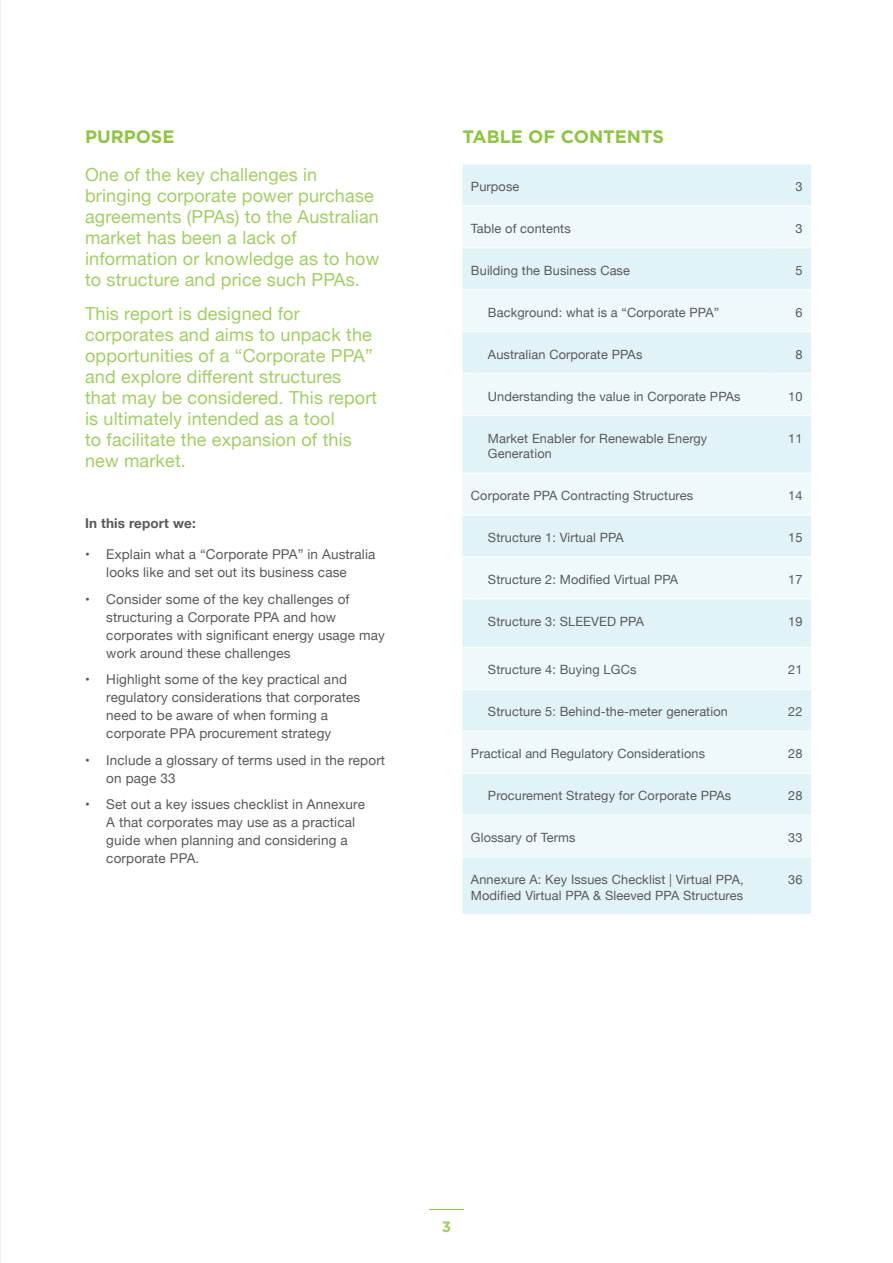
<style>
.page{position:relative;width:893px;height:1263px;background:#fff}
.page>*{position:absolute;margin:0;border:0;box-sizing:border-box;transform-origin:0 0}
.t1{font:18px/21px "Helvetica Neue";letter-spacing:.01em;color:#a3cf62}
.t2{font:700 18px "Gotham";color:#8dc63f}
.t3{font:700 15px "Gotham";color:#a3cf62}
.t4{font:13.5px/18px "Helvetica Neue";letter-spacing:.01em;color:#58595b}
.t5{font:700 13.5px "Helvetica Neue";letter-spacing:.01em;color:#58595b}
.t6{font:12.75px/15.8px "Helvetica Neue";letter-spacing:.01em;color:#58595b}
</style>
<div class="page">
<hr style="left:429px;top:1209px;width:35px;height:1px;background:#8dc63f">
<div style="left:462px;top:165px;width:349px;height:749px;background:#e2f3f7"></div>
<svg style="left:462px;top:207px;width:349px;height:649px;fill:#eff8fa"></svg>
<svg style="left:462px;top:164px;width:17px;height:1px"></svg>
<svg style="left:462px;top:206px;width:17px;height:1px"></svg>
<hr style="left:479px;top:206px;width:293px;height:1px;background:#fff">
<hr style="left:772px;top:206px;width:39px;height:1px;background:#fff">
<svg style="left:462px;top:248px;width:17px;height:1px"></svg>
<hr style="left:479px;top:248px;width:293px;height:1px;background:#fff">
<hr style="left:772px;top:248px;width:39px;height:1px;background:#fff">
<svg style="left:462px;top:289px;width:17px;height:1px"></svg>
<hr style="left:479px;top:289px;width:293px;height:1px;background:#fff">
<hr style="left:772px;top:289px;width:39px;height:1px;background:#fff">
<svg style="left:462px;top:331px;width:17px;height:1px"></svg>
<hr style="left:479px;top:331px;width:293px;height:1px;background:#fff">
<hr style="left:772px;top:331px;width:39px;height:1px;background:#fff">
<svg style="left:462px;top:373px;width:17px;height:1px"></svg>
<hr style="left:479px;top:373px;width:293px;height:1px;background:#fff">
<hr style="left:772px;top:373px;width:39px;height:1px;background:#fff">
<svg style="left:462px;top:415px;width:17px;height:1px"></svg>
<hr style="left:479px;top:415px;width:293px;height:1px;background:#fff">
<hr style="left:772px;top:415px;width:39px;height:1px;background:#fff">
<svg style="left:462px;top:473px;width:17px;height:1px"></svg>
<hr style="left:479px;top:473px;width:293px;height:1px;background:#fff">
<hr style="left:772px;top:473px;width:39px;height:1px;background:#fff">
<svg style="left:462px;top:515px;width:17px;height:1px"></svg>
<hr style="left:479px;top:515px;width:293px;height:1px;background:#fff">
<hr style="left:772px;top:515px;width:39px;height:1px;background:#fff">
<svg style="left:462px;top:557px;width:17px;height:1px"></svg>
<hr style="left:479px;top:557px;width:293px;height:1px;background:#fff">
<hr style="left:772px;top:557px;width:39px;height:1px;background:#fff">
<svg style="left:462px;top:598px;width:17px;height:1px"></svg>
<hr style="left:479px;top:598px;width:293px;height:1px;background:#fff">
<hr style="left:772px;top:598px;width:39px;height:1px;background:#fff">
<svg style="left:462px;top:647px;width:17px;height:1px"></svg>
<hr style="left:479px;top:647px;width:293px;height:1px;background:#fff">
<hr style="left:772px;top:647px;width:39px;height:1px;background:#fff">
<svg style="left:462px;top:689px;width:17px;height:1px"></svg>
<hr style="left:479px;top:689px;width:293px;height:1px;background:#fff">
<hr style="left:772px;top:689px;width:39px;height:1px;background:#fff">
<svg style="left:462px;top:731px;width:17px;height:1px"></svg>
<hr style="left:479px;top:731px;width:293px;height:1px;background:#fff">
<hr style="left:772px;top:731px;width:39px;height:1px;background:#fff">
<svg style="left:462px;top:773px;width:17px;height:1px"></svg>
<hr style="left:479px;top:773px;width:293px;height:1px;background:#fff">
<hr style="left:772px;top:773px;width:39px;height:1px;background:#fff">
<svg style="left:462px;top:815px;width:17px;height:1px"></svg>
<hr style="left:479px;top:815px;width:293px;height:1px;background:#fff">
<hr style="left:772px;top:815px;width:39px;height:1px;background:#fff">
<svg style="left:462px;top:856px;width:17px;height:1px"></svg>
<hr style="left:479px;top:856px;width:293px;height:1px;background:#fff">
<hr style="left:772px;top:856px;width:39px;height:1px;background:#fff">
<h1 class="t2" style="left:85px;top:125px;width:91px">PURPOSE</h1>
<h1 class="t1" style="left:85px;top:165px;width:296px">One of the key challenges in bringing corporate power purchase agreements (PPAs) to the Australian market has been a lack of information or knowledge as to how to structure and price such PPAs.</h1>
<p class="t1" style="left:85px;top:304px;width:294px">This report is designed for corporates and aims to unpack the opportunities of a “Corporate PPA” and explore different structures that may be considered. This report is ultimately intended as a tool<br>to facilitate the expansion of this new market.</p>
<p class="t5" style="left:85px;top:513px;width:112px">In this report we:</p>
<p class="t4" style="left:85px;top:546px;width:292px;text-align:center">• Explain what a “Corporate PPA” in Australia looks like and set out its business case</p>
<p class="t4" style="left:106px;top:591px;width:280px;text-indent:-21px">• Consider some of the key challenges of structuring a Corporate PPA and how corporates with significant energy usage may work around these challenges</p>
<p class="t4" style="left:106px;top:671px;width:255px;text-indent:-21px">• Highlight some of the key practical and regulatory considerations that corporates need to be aware of when forming a corporate PPA procurement strategy</p>
<p class="t4" style="left:106px;top:751px;width:280px;text-indent:-21px">• Include a glossary of terms used in the report on page 33</p>
<p class="t4" style="left:106px;top:796px;width:260px;text-indent:-21px">• Set out a key issues checklist in Annexure A that corporates may use as a practical guide when planning and considering a corporate PPA.</p>
<h1 class="t2" style="left:462px;top:125px;width:203px">TABLE OF CONTENTS</h1>
<p class="t6" style="left:471px;top:179px;width:50px">Purpose</p>
<p class="t6" style="left:795px;top:179px;width:9px">3</p>
<p class="t6" style="left:471px;top:221px;width:101px">Table of contents</p>
<p class="t6" style="left:795px;top:221px;width:9px">3</p>
<p class="t6" style="left:471px;top:263px;width:161px">Building the Business Case</p>
<p class="t6" style="left:795px;top:263px;width:9px">5</p>
<p class="t6" style="left:488px;top:305px;width:233px">Background: what is a “Corporate PPA”</p>
<p class="t6" style="left:795px;top:305px;width:9px">6</p>
<p class="t6" style="left:488px;top:347px;width:156px">Australian Corporate PPAs</p>
<p class="t6" style="left:795px;top:347px;width:9px">8</p>
<p class="t6" style="left:488px;top:389px;width:254px">Understanding the value in Corporate PPAs</p>
<p class="t6" style="left:788px;top:389px;width:16px">10</p>
<p class="t6" style="left:488px;top:431px;width:221px">Market Enabler for Renewable Energy<br>Generation</p>
<p class="t6" style="left:788px;top:431px;width:16px">11</p>
<p class="t6" style="left:471px;top:488px;width:224px">Corporate PPA Contracting Structures</p>
<p class="t6" style="left:788px;top:488px;width:16px">14</p>
<p class="t6" style="left:488px;top:530px;width:137px">Structure 1: Virtual PPA</p>
<p class="t6" style="left:788px;top:530px;width:16px">15</p>
<p class="t6" style="left:488px;top:572px;width:192px">Structure 2: Modified Virtual PPA</p>
<p class="t6" style="left:788px;top:572px;width:16px">17</p>
<p class="t6" style="left:488px;top:614px;width:157px">Structure 3: SLEEVED PPA</p>
<p class="t6" style="left:788px;top:614px;width:16px">19</p>
<p class="t6" style="left:488px;top:663px;width:150px">Structure 4: Buying LGCs</p>
<p class="t6" style="left:788px;top:663px;width:16px">21</p>
<p class="t6" style="left:488px;top:705px;width:241px">Structure 5: Behind-the-meter generation</p>
<p class="t6" style="left:788px;top:705px;width:16px">22</p>
<p class="t6" style="left:471px;top:746px;width:236px">Practical and Regulatory Considerations</p>
<p class="t6" style="left:788px;top:746px;width:16px">28</p>
<p class="t6" style="left:488px;top:788px;width:245px">Procurement Strategy for Corporate PPAs</p>
<p class="t6" style="left:788px;top:788px;width:16px">28</p>
<p class="t6" style="left:471px;top:830px;width:106px">Glossary of Terms</p>
<p class="t6" style="left:788px;top:830px;width:16px">33</p>
<p class="t6" style="left:471px;top:872px;width:274px">Annexure A: Key Issues Checklist | Virtual PPA,<br>Modified Virtual PPA &amp; Sleeved PPA Structures</p>
<p class="t6" style="left:788px;top:872px;width:16px">36</p>
<p class="t3" style="left:442px;top:1217px;width:11px">3</p>
</div>
